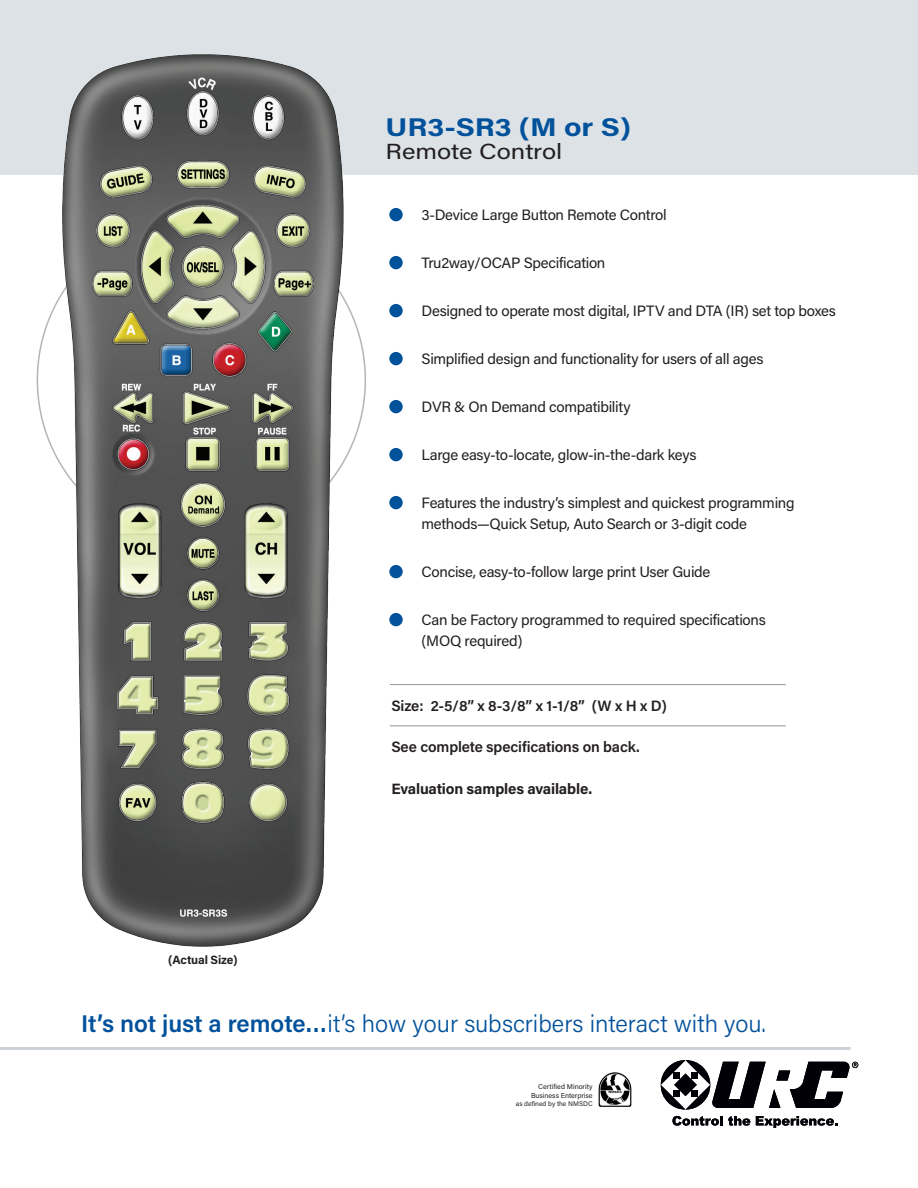
<style>
.page{position:relative;width:918px;height:1188px;background:#fff}
.page>*{position:absolute;margin:0;border:0;box-sizing:border-box;transform-origin:0 0}
.t1{font:700 25.65px "Acumin Pro";color:#01519b;scale:1.18 1}
.t2{font:300 24.15px "Acumin Pro";color:#01519b}
.t3{font:21.75px "Acumin Pro";color:#231f20;scale:1.18 1}
.t4{font:15px/21px "Acumin Pro";letter-spacing:-.02em;color:#231f20}
.t5{font:600 15px "Acumin Pro";letter-spacing:-.01em;color:#231f20}
.t6{font:700 15px "Acumin Pro";letter-spacing:-.01em;color:#231f20}
.t7{font:700 12px "Acumin Pro";letter-spacing:-.01em;color:#231f20}
.t8{font:7.05px "Acumin Pro";color:#231f20}
.t9{font:6.75px "Acumin Pro";color:#231f20}
.s1{font-weight:600}
</style>
<div class="page">
<div style="left:0;top:0;width:918px;height:175px;background:#dde2e6"></div>
<hr style="left:0;top:1047px;width:850px;height:3px;background:#ccd2d7">
<img style="left:63px;top:55px;width:281px;height:891px">
<svg style="left:388px;top:207px;width:16px;height:15px"></svg>
<div style="left:387px;top:206px;width:18px;height:18px;border:2px solid #fff;border-radius:50%"></div>
<svg style="left:388px;top:255px;width:16px;height:15px"></svg>
<div style="left:387px;top:254px;width:18px;height:18px;border:2px solid #fff;border-radius:50%"></div>
<svg style="left:388px;top:303px;width:16px;height:15px"></svg>
<div style="left:387px;top:302px;width:18px;height:18px;border:2px solid #fff;border-radius:50%"></div>
<svg style="left:388px;top:351px;width:16px;height:15px"></svg>
<div style="left:387px;top:350px;width:18px;height:18px;border:2px solid #fff;border-radius:50%"></div>
<svg style="left:388px;top:399px;width:16px;height:15px"></svg>
<div style="left:387px;top:398px;width:18px;height:18px;border:2px solid #fff;border-radius:50%"></div>
<svg style="left:388px;top:447px;width:16px;height:15px"></svg>
<div style="left:387px;top:446px;width:18px;height:18px;border:2px solid #fff;border-radius:50%"></div>
<svg style="left:388px;top:495px;width:16px;height:15px"></svg>
<div style="left:387px;top:494px;width:18px;height:18px;border:2px solid #fff;border-radius:50%"></div>
<svg style="left:388px;top:564px;width:16px;height:15px"></svg>
<div style="left:387px;top:563px;width:18px;height:18px;border:2px solid #fff;border-radius:50%"></div>
<svg style="left:388px;top:612px;width:16px;height:15px"></svg>
<div style="left:387px;top:611px;width:18px;height:18px;border:2px solid #fff;border-radius:50%"></div>
<img style="left:598px;top:1072px;width:34px;height:35px">
<svg style="left:672px;top:1116px;width:78px;height:10px"></svg>
<svg style="left:756px;top:1116px;width:82px;height:12px"></svg>
<svg style="left:661px;top:1060px;width:197px;height:50px"></svg>
<hr style="left:390px;top:684px;width:396px;height:1px;background:#939598">
<hr style="left:390px;top:725px;width:396px;height:1px;background:#939598">
<p class="t1" style="left:386px;top:109px;width:210px">UR3-SR3 (M or S)</p>
<p class="t3" style="left:386px;top:137px;width:151px">Remote Control</p>
<p class="t4" style="left:422px;top:204px;width:247px">3-Device Large Button Remote Control</p>
<p class="t4" style="left:422px;top:252px;width:185px">Tru2way/OCAP Specification</p>
<p class="t4" style="left:422px;top:300px;width:416px">Designed to operate most digital, IPTV and DTA (IR) set top boxes</p>
<p class="t4" style="left:422px;top:348px;width:343px">Simplified design and functionality for users of all ages</p>
<p class="t4" style="left:422px;top:396px;width:210px">DVR &amp; On Demand compatibility</p>
<p class="t4" style="left:422px;top:444px;width:277px">Large easy-to-locate, glow-in-the-dark keys</p>
<p class="t4" style="left:422px;top:492px;width:375px">Features the industry’s simplest and quickest programming methods—Quick Setup, Auto Search or 3-digit code</p>
<p class="t4" style="left:422px;top:561px;width:290px">Concise, easy-to-follow large print User Guide</p>
<p class="t4" style="left:422px;top:609px;width:346px">Can be Factory programmed to required specifications (MOQ required)</p>
<p class="t7" style="left:168px;top:951px;width:71px">(Actual Size)</p>
<p class="t5" style="left:391px;top:696px;width:277px">Size: 2-5/8” x 8-3/8” x 1-1/8” (W x H x D)</p>
<p class="t5" style="left:391px;top:737px;width:250px">See complete specifications on back.</p>
<p class="t6" style="left:391px;top:778px;width:202px">Evaluation samples available.</p>
<p class="t2" style="left:81px;top:1007px;width:687px"><span class="s1">It’s not just a remote…</span>it’s how your subscribers interact with you.</p>
<p class="t8" style="left:538px;top:1082px;width:56px">Certified Minority</p>
<p class="t8" style="left:531px;top:1090px;width:63px">Business Enterprise</p>
<p class="t9" style="left:516px;top:1099px;width:78px">as defined by the NMSDC</p>
</div>
